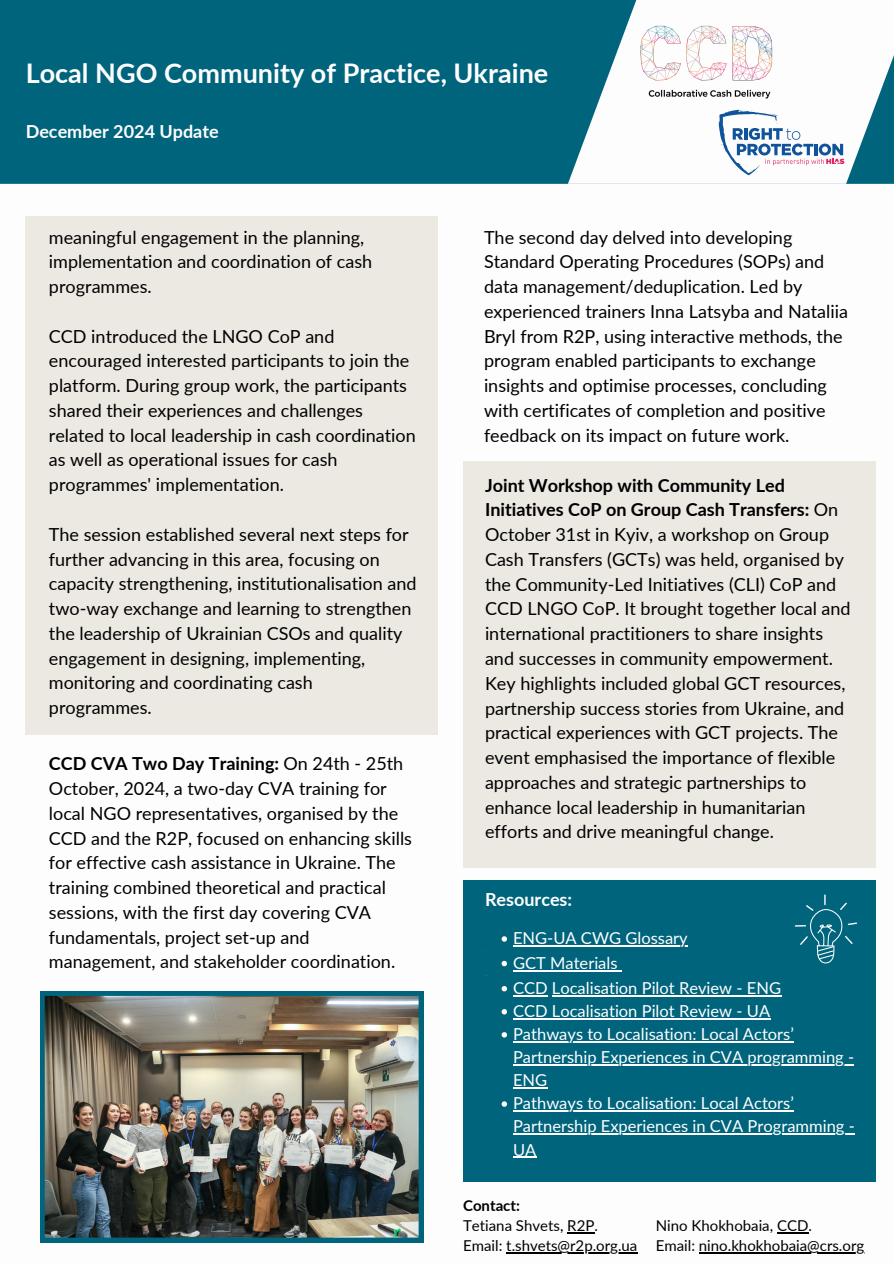
<style>
.page{position:relative;width:894px;height:1264px;background:#fff}
.page>*{position:absolute;margin:0;border:0;box-sizing:border-box;transform-origin:0 0}
.t1{font:700 27px "Lato";color:#fdfdfd}
.t2{font:18px/24.8px "Lato";color:#000}
.t3{font:700 18px "Lato";color:#fdfdfd}
.t4{font:700 18px "Lato";color:#fff}
.t5{font:16.5px/23.1px "Lato";color:#fff}
.t6{font:15px "Lato";color:#000}
.t7{font:700 15px "Lato";color:#000}
.s1{font-weight:700}
</style>
<div class="page">
<div style="left:0;top:0;width:567px;height:184px;background:#00647d"></div>
<svg style="left:567px;top:0;width:326px;height:184px"></svg>
<img style="left:637px;top:21px;width:138px;height:81px">
<div style="left:25px;top:216px;width:413px;height:518px;background:#ece8e2"></div>
<svg style="left:718px;top:110px;width:126px;height:65px"></svg>
<div style="left:463px;top:461px;width:412px;height:407px;background:#ece8e2"></div>
<hr style="left:567px;top:1231px;width:27px;height:2px;background:#000">
<hr style="left:506px;top:1252px;width:131px;height:1px;background:#000">
<hr style="left:776px;top:1231px;width:32px;height:2px;background:#000">
<hr style="left:698px;top:1252px;width:166px;height:1px;background:#000">
<img style="left:40px;top:991px;width:383px;height:250px">
<div style="left:463px;top:880px;width:411px;height:301px;background:#00647d"></div>
<svg style="left:501px;top:936px;width:6px;height:5px"></svg>
<hr style="left:513px;top:945px;width:174px;height:1px;background:#fff">
<svg style="left:501px;top:960px;width:6px;height:6px"></svg>
<hr style="left:513px;top:969px;width:104px;height:2px;background:#fff">
<svg style="left:501px;top:986px;width:6px;height:5px"></svg>
<hr style="left:513px;top:994px;width:34px;height:2px;background:#fff">
<hr style="left:551px;top:994px;width:229px;height:2px;background:#fff">
<svg style="left:501px;top:1009px;width:6px;height:5px"></svg>
<hr style="left:513px;top:1017px;width:38px;height:2px;background:#fff">
<hr style="left:551px;top:1017px;width:219px;height:2px;background:#fff">
<svg style="left:501px;top:1032px;width:6px;height:5px"></svg>
<hr style="left:513px;top:1041px;width:280px;height:1px;background:#fff">
<hr style="left:513px;top:1064px;width:230px;height:1px;background:#fff">
<hr style="left:743px;top:1064px;width:111px;height:1px;background:#fff">
<hr style="left:513px;top:1087px;width:34px;height:1px;background:#fff">
<svg style="left:501px;top:1101px;width:6px;height:5px"></svg>
<hr style="left:513px;top:1110px;width:280px;height:1px;background:#fff">
<hr style="left:513px;top:1133px;width:341px;height:1px;background:#fff">
<svg style="left:513px;top:1156px;width:23px;height:1px"></svg>
<svg style="left:795px;top:894px;width:61px;height:69px"></svg>
<h3 class="t1" style="left:26px;top:56px;width:524px">Local NGO Community of Practice, Ukraine</h3>
<h3 class="t3" style="left:26px;top:120px;width:194px">December 2024 Update</h3>
<p class="t2" style="left:49px;top:224px;width:325px">meaningful engagement in the planning, implementation and coordination of cash programmes.</p>
<p class="t2" style="left:49px;top:323px;width:368px">CCD introduced the LNGO CoP and encouraged interested participants to join the platform. During group work, the participants shared their experiences and challenges related to local leadership in cash coordination as well as operational issues for cash programmes' implementation.</p>
<h1 class="t2" style="left:49px;top:521px;width:369px">The session established several next steps for further advancing in this area, focusing on capacity strengthening, institutionalisation and two-way exchange and learning to strengthen the leadership of Ukrainian CSOs and quality engagement in designing, implementing, monitoring and coordinating cash programmes.</h1>
<h2 class="t2" style="left:49px;top:751px;width:364px"><span class="s1">CCD CVA Two Day Training:</span> On 24th - 25th October, 2024, a two-day CVA training for local NGO representatives, organised by the CCD and the R2P, focused on enhancing skills for effective cash assistance in Ukraine. The training combined theoretical and practical sessions, with the first day covering CVA fundamentals, project set-up and management, and stakeholder coordination.</h2>
<p class="t2" style="left:484px;top:224px;width:365px">The second day delved into developing Standard Operating Procedures (SOPs) and data management/deduplication. Led by experienced trainers Inna Latsyba and Nataliia Bryl from R2P, using interactive methods, the program enabled participants to exchange insights and optimise processes, concluding with certificates of completion and positive feedback on its impact on future work.</p>
<h3 class="t2" style="left:485px;top:472px;width:367px"><span class="s1">Joint Workshop with Community Led Initiatives CoP on Group Cash Transfers:</span> On October 31st in Kyiv, a workshop on Group Cash Transfers (GCTs) was held, organised by the Community-Led Initiatives (CLI) CoP and CCD LNGO CoP. It brought together local and international practitioners to share insights and successes in community empowerment.<br>Key highlights included global GCT resources, partnership success stories from Ukraine, and practical experiences with GCT projects. The event emphasised the importance of flexible approaches and strategic partnerships to enhance local leadership in humanitarian efforts and drive meaningful change.</h3>
<p class="t4" style="left:485px;top:888px;width:89px">Resources:</p>
<p class="t5" style="left:513px;top:926px;width:176px">ENG-UA CWG Glossary</p>
<p class="t5" style="left:513px;top:951px;width:106px">GCT Materials</p>
<p class="t5" style="left:513px;top:976px;width:269px">CCD Localisation Pilot Review - ENG</p>
<p class="t5" style="left:513px;top:999px;width:258px">CCD Localisation Pilot Review - UA</p>
<p class="t5" style="left:513px;top:1022px;width:282px">Pathways to Localisation: Local Actors’</p>
<p class="t5" style="left:513px;top:1045px;width:342px">Partnership Experiences in CVA programming -</p>
<p class="t5" style="left:513px;top:1068px;width:282px">ENG<br>Pathways to Localisation: Local Actors’</p>
<p class="t5" style="left:513px;top:1114px;width:343px">Partnership Experiences in CVA Programming -<br>UA</p>
<h3 class="t7" style="left:463px;top:1195px;width:58px">Contact:</h3>
<h3 class="t6" style="left:463px;top:1215px;width:136px">Tetiana Shvets, R2P.</h3>
<h3 class="t6" style="left:463px;top:1236px;width:176px">Email: t.shvets@r2p.org.ua</h3>
<h2 class="t6" style="left:655px;top:1215px;width:158px">Nino Khokhobaia, CCD.</h2>
<p class="t6" style="left:655px;top:1236px;width:210px">Email: nino.khokhobaia@crs.org</p>
</div>
